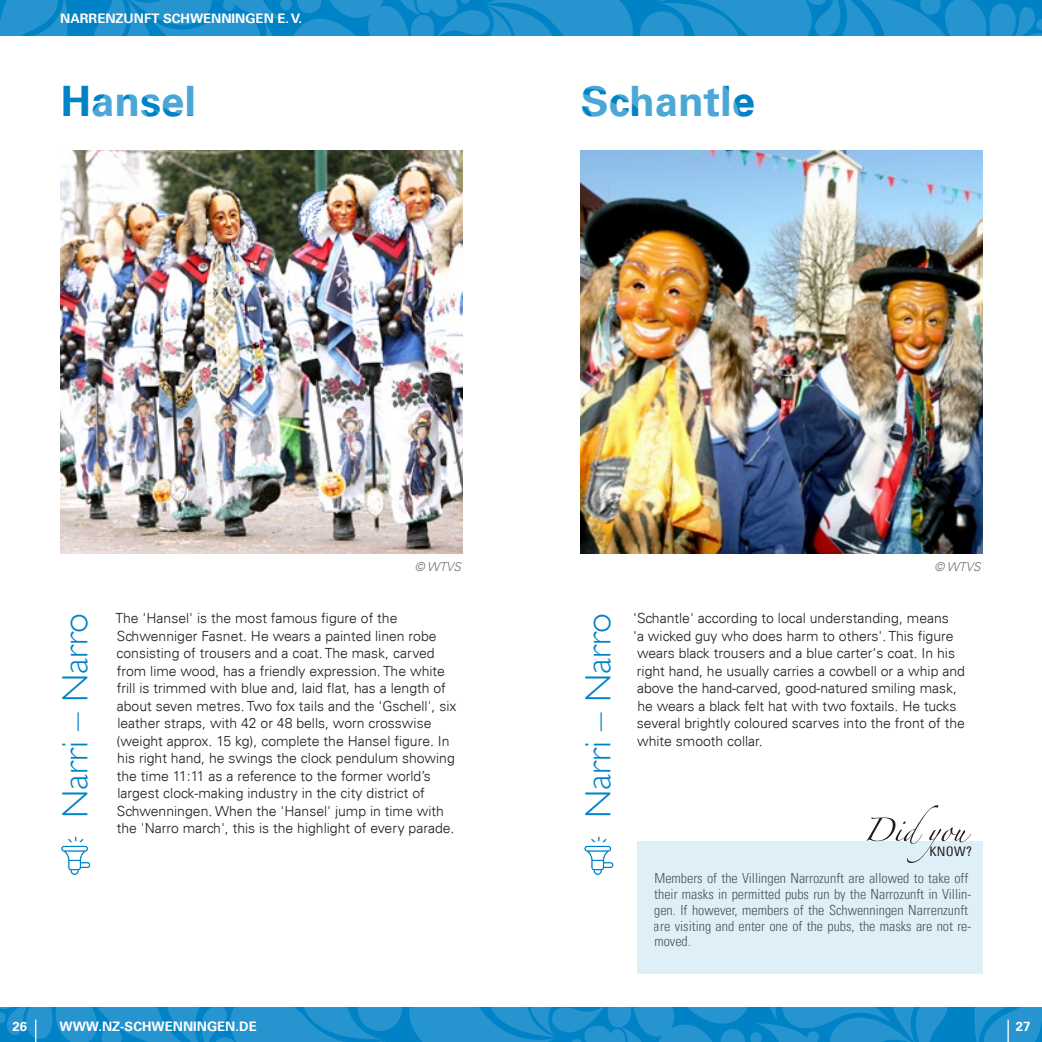
<style>
.page{position:relative;width:1042px;height:1042px;background:#fff}
.page>*{position:absolute;margin:0;border:0;box-sizing:border-box;transform-origin:0 0}
.t1{font:52.5px "Zapfino Extra LT One";color:#1d1d1b}
.t2{font:700 42px "Univers 65";color:#0082c7}
.t3{font:300 36.75px "Gill Sans Std";color:#0082c7}
.t4{font:300 14px/17.5px "Univers 45";color:#1d1d1b}
.t5{font:300 condensed 14px/15.8px "Univers LT";color:#1d1d1b}
.t6{font:700 13.12px "Univers 65";color:#fff}
.t7{font:condensed 13.12px "Univers 57";color:#1d1d1b}
.t8{font:italic 300 12.25px "Univers 45";color:#70706f}
</style>
<div class="page">
<div style="left:637px;top:841px;width:345px;height:132px;background:#dfeff8"></div>
<svg style="left:60px;top:836px;width:31px;height:40px"></svg>
<img style="left:60px;top:151px;width:402px;height:402px">
<div style="left:0;top:0;width:1042px;height:35px;background:#0082c7"></div>
<svg style="left:0;top:0;width:68px;height:36px;background:#1f91cd"></svg>
<svg style="left:94px;top:0;width:948px;height:36px"></svg>
<div style="left:0;top:1007px;width:1042px;height:35px;background:#0082c7"></div>
<svg style="left:974px;top:1007px;width:68px;height:35px"></svg>
<img style="left:580px;top:151px;width:402px;height:402px">
<svg style="left:583px;top:836px;width:31px;height:40px"></svg>
<svg style="left:0;top:1007px;width:948px;height:35px"></svg>
<hr style="left:1007px;top:1019px;width:2px;height:23px;background:#fff">
<p class="t6" style="left:60px;top:11px;width:244px">NARRENZUNFT SCHWENNINGEN E. V.</p>
<h2 class="t2" style="left:61px;top:77px;width:137px">Hansel</h2>
<h2 class="t2" style="left:581px;top:76px;width:176px">Schantle</h2>
<h3 class="t3" style="left:54px;top:818px;width:207px;rotate:-90deg">Narri – Narro</h3>
<p class="t8" style="left:415px;top:559px;width:48px">© WTVS</p>
<p class="t4" style="left:116px;top:609px;width:342px">The 'Hansel' is the most famous figure of the Schwenniger Fasnet. He wears a painted linen robe consisting of trousers and a coat. The mask, carved from lime wood, has a friendly expression. The white frill is trimmed with blue and, laid flat, has a length of about seven metres. Two fox tails and the 'Gschell', six leather straps, with 42 or 48 bells, worn crosswise (weight approx. 15 kg), complete the Hansel figure. In his right hand, he swings the clock pendulum showing the time 11:11 as a reference to the former world’s largest clock-making industry in the city district of Schwenningen. When the 'Hansel' jump in time with the 'Narro march', this is the highlight of every parade.</p>
<h3 class="t3" style="left:577px;top:818px;width:207px;rotate:-90deg">Narri – Narro</h3>
<p class="t8" style="left:934px;top:559px;width:48px">© WTVS</p>
<p class="t4" style="left:633px;top:609px;width:333px">'Schantle' according to local understanding, means<br>'a wicked guy who does harm to others'. This figure wears black trousers and a blue carter‘s coat. In his right hand, he usually carries a cowbell or a whip and above the hand-carved, good-natured smiling mask, he wears a black felt hat with two foxtails. He tucks several brightly coloured scarves into the front of the white smooth collar.</p>
<h1 class="t1" style="left:863px;top:792px;width:104px">Did you</h1>
<p class="t7" style="left:929px;top:843px;width:44px">KNOW?</p>
<p class="t5" style="left:654px;top:870px;width:319px">Members of the Villingen Narrozunft are allowed to take off their masks in permitted pubs run by the Narrozunft in Villin&shy;gen. If however, members of the Schwenningen Narrenzunft are visiting and enter one of the pubs, the masks are not re&shy;moved.</p>
<p class="t6" style="left:60px;top:1018px;width:199px">WWW.NZ-SCHWENNINGEN.DE</p>
<p class="t6" style="left:12px;top:1018px;width:16px">26</p>
<p class="t6" style="left:1016px;top:1018px;width:16px">27</p>
</div>
